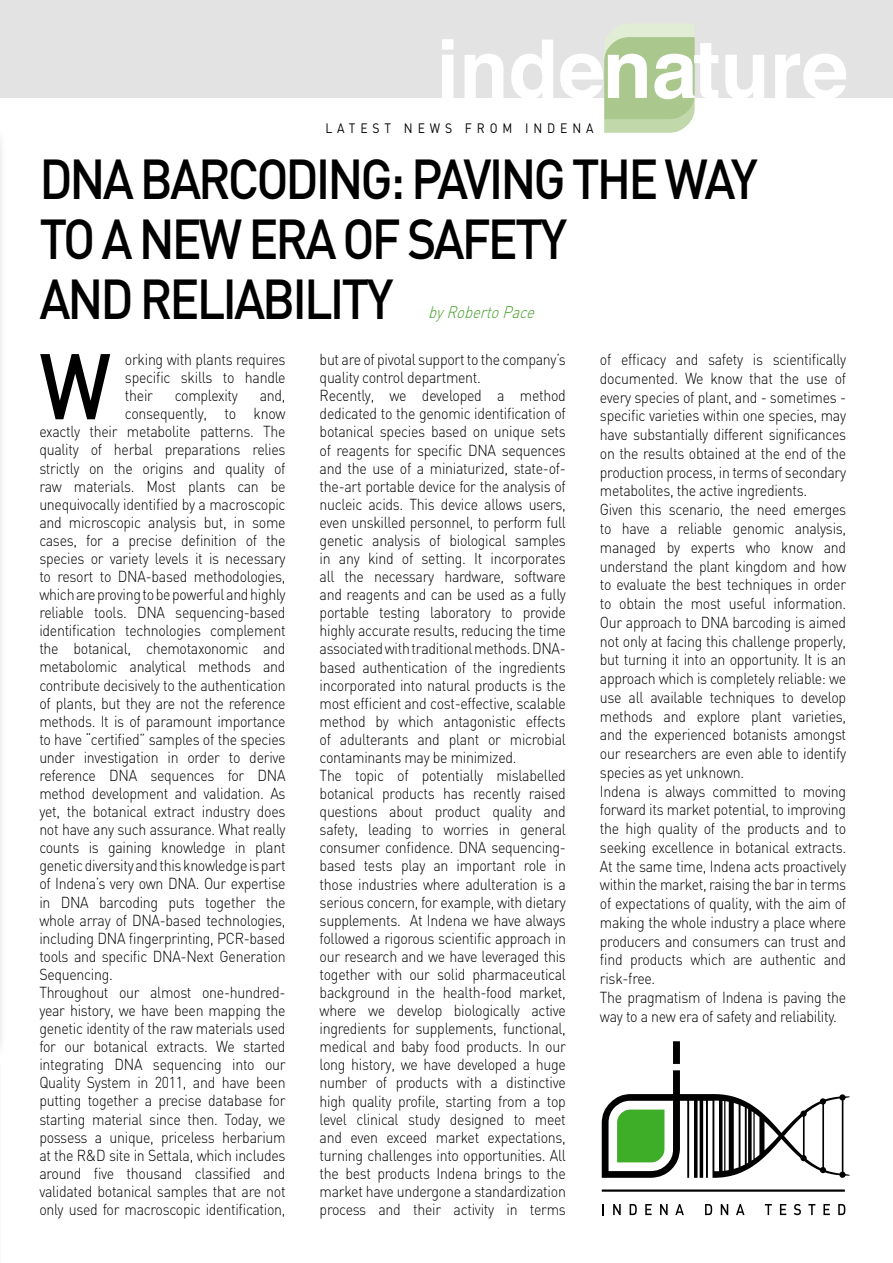
<style>
.page{position:relative;width:893px;height:1263px;background:#fff}
.page>*{position:absolute;margin:0;border:0;box-sizing:border-box;transform-origin:0 0}
.t1{font:500 91.65px "DIN";color:#000;scale:.9 1}
.t2{font:500 55.5px/60px "DIN";letter-spacing:-.06em;color:#000;scale:.9 1}
.t3{font:italic 300 16.5px "DIN";color:#44a02a;scale:.9 1}
.t4{font:300 15.75px/18.1px "DIN";letter-spacing:-.02em;color:#000;scale:.9 1}
.t5{font:13.5px "DIN";letter-spacing:.4em;color:#000;scale:.9 1}
</style>
<div class="page">
<div style="left:0;top:0;width:893px;height:78px;background:#e3e3e4"></div>
<div style="left:0;top:24px;width:893px;height:74px;background:#e3e3e4"></div>
<svg style="left:442px;top:24px;width:404px;height:109px"></svg>
<div style="left:0;top:123px;width:6px;height:940px;background:#fafafa"></div>
<svg style="left:613px;top:1204px;width:8px;height:11px"></svg>
<svg style="left:630px;top:1204px;width:7px;height:11px"></svg>
<svg style="left:645px;top:1204px;width:7px;height:11px"></svg>
<svg style="left:660px;top:1204px;width:8px;height:11px"></svg>
<svg style="left:675px;top:1204px;width:9px;height:11px"></svg>
<svg style="left:705px;top:1204px;width:7px;height:11px"></svg>
<svg style="left:721px;top:1204px;width:7px;height:11px"></svg>
<svg style="left:736px;top:1204px;width:8px;height:11px"></svg>
<svg style="left:765px;top:1204px;width:7px;height:11px"></svg>
<svg style="left:780px;top:1204px;width:6px;height:11px"></svg>
<svg style="left:794px;top:1204px;width:7px;height:11px"></svg>
<svg style="left:808px;top:1204px;width:7px;height:11px"></svg>
<svg style="left:823px;top:1204px;width:7px;height:11px"></svg>
<svg style="left:838px;top:1204px;width:7px;height:11px"></svg>
<hr style="left:602px;top:1189px;width:243px;height:3px;background:#000">
<div style="left:673px;top:1041px;width:7px;height:23px;background:#000"></div>
<svg style="left:602px;top:1070px;width:248px;height:108px"></svg>
<p class="t5" style="left:325px;top:119px;width:299px">LATEST NEWS FROM INDENA</p>
<h2 class="t2" style="left:39px;top:147px;width:800px">DNA BARCODING: PAVING THE WAY<br>TO A NEW ERA OF SAFETY<br>AND RELIABILITY</h2>
<h1 class="t1" style="left:39px;top:328px;width:81px">W</h1>
<p class="t4" style="left:125px;top:350px;width:180px;text-align:justify">orking with plants requires specific skills to handle their</p>
<p class="t3" style="left:428px;top:302px;width:125px">byRobertoPace</p>
<p class="t4" style="left:320px;top:350px;width:275px">but are of pivotal support to the company’s quality control department.<br>Recently, we developed a method dedicated to the genomic identification of botanical species based on unique sets of reagents for specific DNA sequences and the use of a miniaturized, state-of&shy;the-art portable device for the analysis of nucleic acids. This device allows users, even unskilled personnel, to perform full genetic analysis of biological samples in any kind of setting. It incorporates all the necessary hardware, software and reagents and can be used as a fully portable testing laboratory to provide highly accurate results, reducing the time associated with traditional methods. DNA&shy;based authentication of the ingredients incorporated into natural products is the most efficient and cost-effective, scalable method by which antagonistic effects of adulterants and plant or microbial contaminants may be minimized.<br>The topic of potentially mislabelled botanical products has recently raised questions about product quality and safety, leading to worries in general consumer confidence. DNA sequencing&shy;based tests play an important role in those industries where adulteration is a serious concern, for example, with dietary supplements. At Indena we have always followed a rigorous scientific approach in our research and we have leveraged this together with our solid pharmaceutical background in the health-food market, where we develop biologically active ingredients for supplements, functional, medical and baby food products. In our long history, we have developed a huge number of products with a distinctive high quality profile, starting from a top level clinical study designed to meet and even exceed market expectations, turning challenges into opportunities. All the best products Indena brings to the market have undergone a standardization process and their activity in terms</p>
<p class="t4" style="left:600px;top:350px;width:275px;line-height:18.8px">of efficacy and safety is scientifically documented. We know that the use of every species of plant, and - sometimes - specific varieties within one species, may have substantially different significances on the results obtained at the end of the production process, in terms of secondary metabolites, the active ingredients.<br>Given this scenario, the need emerges to have a reliable genomic analysis, managed by experts who know and understand the plant kingdom and how to evaluate the best techniques in order to obtain the most useful information.<br>Our approach to DNA barcoding is aimed not only at facing this challenge properly, but turning it into an opportunity. It is an approach which is completely reliable: we use all available techniques to develop methods and explore plant varieties, and the experienced botanists amongst our researchers are even able to identify species as yet unknown.<br>Indena is always committed to moving forward its market potential, to improving the high quality of the products and to seeking excellence in botanical extracts.<br>At the same time, Indena acts proactively within the market, raising the bar in terms of expectations of quality, with the aim of making the whole industry a place where producers and consumers can trust and find products which are authentic and risk-free.<br>The pragmatism of Indena is paving the way to a new era of safety and reliability.</p>
<p class="t4" style="left:175px;top:386px;width:72px">complexity</p>
<p class="t4" style="left:260px;top:386px;width:30px">and,</p>
<p class="t4" style="left:125px;top:404px;width:180px">consequently, to know</p>
<p class="t4" style="left:39px;top:422px;width:275px">exactly their metabolite patterns. The</p>
<p class="t4" style="left:39px;top:441px;width:275px">quality of herbal preparations relies</p>
<p class="t4" style="left:39px;top:459px;width:275px">strictly on the origins and quality of</p>
<p class="t4" style="left:39px;top:477px;width:275px">raw materials. Most plants can be</p>
<p class="t4" style="left:39px;top:495px;width:275px">unequivocally identified by a macroscopic</p>
<p class="t4" style="left:39px;top:513px;width:275px">and microscopic analysis but, in some</p>
<p class="t4" style="left:39px;top:531px;width:275px">cases, for a precise definition of the</p>
<p class="t4" style="left:39px;top:549px;width:275px">species or variety levels it is necessary</p>
<p class="t4" style="left:39px;top:567px;width:275px">to resort to DNA-based methodologies,</p>
<p class="t4" style="left:39px;top:585px;width:275px">which are proving to be powerful and highly</p>
<p class="t4" style="left:39px;top:603px;width:275px">reliable tools. DNA sequencing-based</p>
<p class="t4" style="left:39px;top:621px;width:275px">identification technologies complement</p>
<p class="t4" style="left:39px;top:639px;width:275px">the botanical, chemotaxonomic and</p>
<p class="t4" style="left:39px;top:657px;width:275px">metabolomic analytical methods and</p>
<p class="t4" style="left:39px;top:676px;width:275px">contribute decisively to the authentication</p>
<p class="t4" style="left:39px;top:694px;width:275px">of plants, but they are not the reference</p>
<p class="t4" style="left:39px;top:712px;width:275px">methods. It is of paramount importance</p>
<p class="t4" style="left:39px;top:730px;width:275px">to have “certified” samples of the species</p>
<p class="t4" style="left:39px;top:748px;width:275px">under investigation in order to derive</p>
<p class="t4" style="left:39px;top:766px;width:275px">reference DNA sequences for DNA</p>
<p class="t4" style="left:39px;top:784px;width:275px">method development and validation. As</p>
<p class="t4" style="left:39px;top:802px;width:275px">yet, the botanical extract industry does</p>
<p class="t4" style="left:39px;top:820px;width:275px">not have any such assurance. What really</p>
<p class="t4" style="left:39px;top:838px;width:275px">counts is gaining knowledge in plant</p>
<p class="t4" style="left:39px;top:856px;width:275px">genetic diversity and this knowledge is part</p>
<p class="t4" style="left:39px;top:874px;width:275px">of Indena’s very own DNA. Our expertise</p>
<p class="t4" style="left:39px;top:893px;width:275px">in DNA barcoding puts together the</p>
<p class="t4" style="left:39px;top:911px;width:275px">whole array of DNA-based technologies,</p>
<p class="t4" style="left:39px;top:929px;width:275px">including DNA fingerprinting, PCR-based</p>
<p class="t4" style="left:39px;top:947px;width:275px">tools and specific DNA-Next Generation</p>
<p class="t4" style="left:39px;top:965px;width:83px">Sequencing.</p>
<p class="t4" style="left:39px;top:983px;width:275px">Throughout our almost one-hundred-</p>
<p class="t4" style="left:39px;top:1001px;width:275px">year history, we have been mapping the</p>
<p class="t4" style="left:39px;top:1019px;width:275px">genetic identity of the raw materials used</p>
<p class="t4" style="left:39px;top:1037px;width:275px">for our botanical extracts. We started</p>
<p class="t4" style="left:39px;top:1055px;width:275px">integrating DNA sequencing into our</p>
<p class="t4" style="left:39px;top:1073px;width:275px">Quality System in 2011, and have been</p>
<p class="t4" style="left:39px;top:1091px;width:275px">putting together a precise database for</p>
<p class="t4" style="left:39px;top:1110px;width:275px">starting material since then. Today, we</p>
<p class="t4" style="left:39px;top:1128px;width:275px">possess a unique, priceless herbarium</p>
<p class="t4" style="left:39px;top:1146px;width:275px">at the R&amp;D site in Settala, which includes</p>
<p class="t4" style="left:39px;top:1164px;width:275px">around five thousand classified and</p>
<p class="t4" style="left:39px;top:1182px;width:275px">validated botanical samples that are not</p>
<p class="t4" style="left:39px;top:1200px;width:275px">only used for macroscopic identification,</p>
</div>
